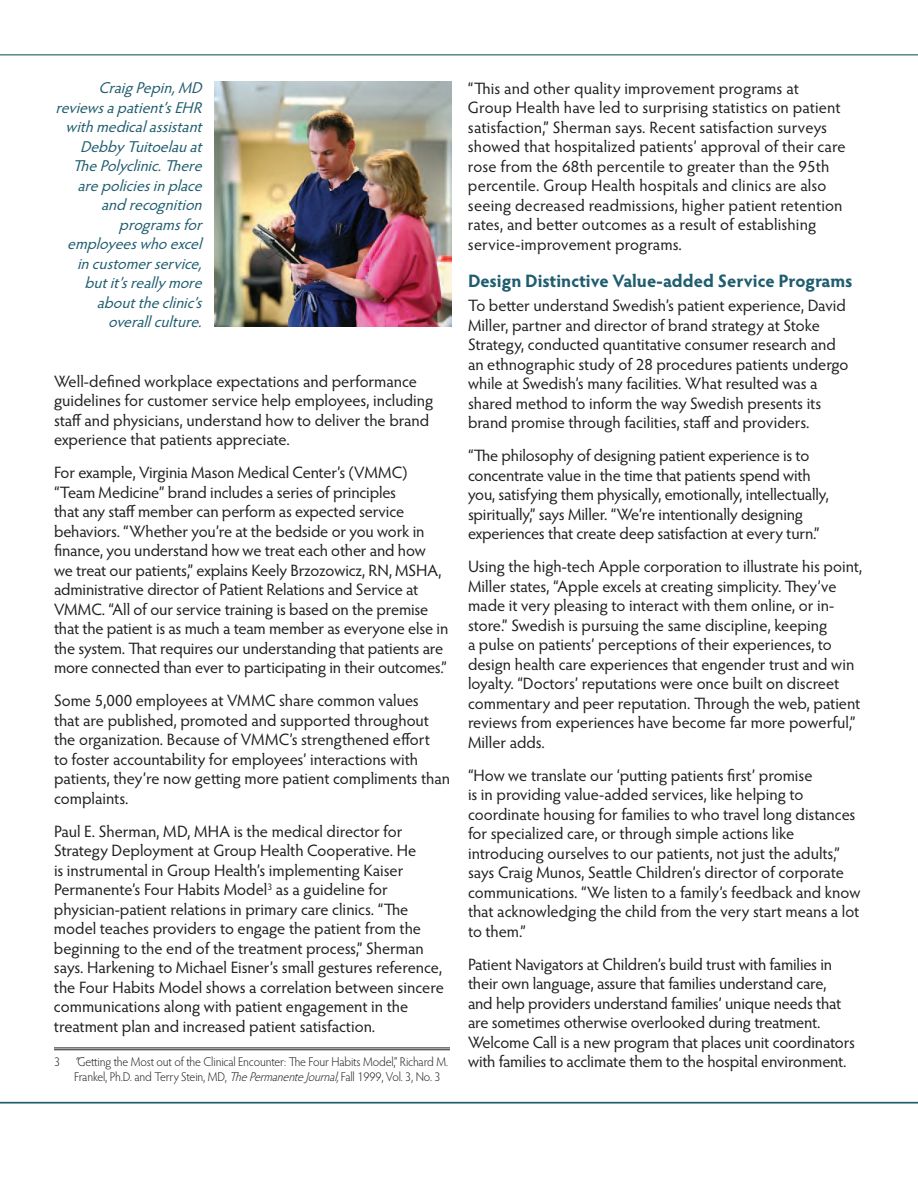
<style>
.page{position:relative;width:918px;height:1188px;background:#fff}
.page>*{position:absolute;margin:0;border:0;box-sizing:border-box;transform-origin:0 0}
.t1{font:700 18px "Hypatia Sans Pro";color:#1f5d6f}
.t2{font:16.5px/19.5px "Hypatia Sans Pro";letter-spacing:-.005em;color:#231f20}
.t3{font:italic 15.75px/19.5px "Hypatia Sans Pro";color:#1f5d6f;text-align:right}
.t4{font:300 12.75px/14.2px "Hypatia Sans Pro";letter-spacing:-.01em;color:#231f20;scale:.95 1}
.s1{font-style:italic}
.s2{font-weight:400;font-size:16.5px}
</style>
<div class="page">
<hr style="left:0;top:54px;width:918px;height:1px;background:#1f5d6f">
<hr style="left:0;top:1102px;width:918px;height:2px;background:#1f5d6f">
<hr style="left:54px;top:1048px;width:396px;height:1px;background:#231f20">
<hr style="left:54px;top:1050px;width:396px;height:1px;background:#231f20">
<img style="left:215px;top:82px;width:236px;height:244px">
<p class="t2" style="left:468px;top:78px;width:379px">“This and other quality improvement programs at Group Health have led to surprising statistics on patient satisfaction,” Sherman says. Recent satisfaction surveys showed that hospitalized patients’ approval of their care rose from the 68th percentile to greater than the 95th percentile. Group Health hospitals and clinics are also seeing decreased readmissions, higher patient retention rates, and better outcomes as a result of establishing service-improvement programs.</p>
<p class="t1" style="left:468px;top:268px;width:386px">Design Distinctive Value-added Service Programs</p>
<p class="t2" style="left:468px;top:295px;width:382px">To better understand Swedish’s patient experience, David Miller, partner and director of brand strategy at Stoke Strategy, conducted quantitative consumer research and an ethnographic study of 28 procedures patients undergo while at Swedish’s many facilities. What resulted was a shared method to inform the way Swedish presents its brand promise through facilities, staff and providers.</p>
<p class="t2" style="left:468px;top:445px;width:362px">“The philosophy of designing patient experience is to concentrate value in the time that patients spend with you, satisfying them physically, emotionally, intellectually, spiritually,” says Miller. “We’re intentionally designing experiences that create deep satisfaction at every turn.”</p>
<p class="t2" style="left:468px;top:556px;width:396px">Using the high-tech Apple corporation to illustrate his point, Miller states, “Apple excels at creating simplicity. They’ve made it very pleasing to interact with them online, or in&shy;store.” Swedish is pursuing the same discipline, keeping<br>a pulse on patients’ perceptions of their experiences, to design health care experiences that engender trust and win loyalty. “Doctors’ reputations were once built on discreet commentary and peer reputation. Through the web, patient reviews from experiences have become far more powerful,” Miller adds.</p>
<p class="t2" style="left:468px;top:765px;width:394px">“How we translate our ‘putting patients first’ promise<br>is in providing value-added services, like helping to coordinate housing for families to who travel long distances for specialized care, or through simple actions like introducing ourselves to our patients, not just the adults,” says Craig Munos, Seattle Children’s director of corporate communications. “We listen to a family’s feedback and know that acknowledging the child from the very start means a lot to them.”</p>
<p class="t2" style="left:468px;top:954px;width:388px">Patient Navigators at Children’s build trust with families in their own language, assure that families understand care, and help providers understand families’ unique needs that are sometimes otherwise overlooked during treatment.<br>Welcome Call is a new program that places unit coordinators</p>
<p class="t4" style="left:74px;top:1055px;width:815px;text-indent:-20px">3 <span class="s1">“</span>Getting the Most out of the Clinical Encounter: The Four Habits Model,” Richard M. <span class="s2">with families to acclimate them to the hospital environment.<br></span>Frankel, Ph.D. and Terry Stein, MD, <span class="s1">ThePermanenteJournal,</span>Fall 1999, Vol. 3, No. 3</p>
<p class="t3" style="left:55px;top:78px;width:153px">CraigPepin,MD reviewsapatient’sEHR withmedicalassistant<br>Debby Tuitoelauat<br>ThePolyclinic.There arepoliciesinplace andrecognition programsfor employeeswhoexcel incustomerservice, butit’sreally more abouttheclinic’s overallculture.</p>
<p class="t2" style="left:54px;top:371px;width:381px">Well-defined workplace expectations and performance guidelines for customer service help employees, including staff and physicians, understand how to deliver the brand experience that patients appreciate.</p>
<p class="t2" style="left:54px;top:462px;width:396px">For example, Virginia Mason Medical Center’s (VMMC) “Team Medicine” brand includes a series of principles<br>that any staff member can perform as expected service behaviors. “Whether you’re at the bedside or you work in finance, you understand how we treat each other and how we treat our patients,” explains Keely Brzozowicz, RN, MSHA, administrative director of Patient Relations and Service at VMMC. “All of our service training is based on the premise that the patient is as much a team member as everyone else in the system. That requires our understanding that patients are more connected than ever to participating in their outcomes.”</p>
<p class="t2" style="left:54px;top:690px;width:398px">Some 5,000 employees at VMMC share common values<br>that are published, promoted and supported throughout the organization. Because of VMMC’s strengthened effort<br>to foster accountability for employees’ interactions with patients, they’re now getting more patient compliments than complaints.</p>
<p class="t2" style="left:54px;top:821px;width:391px">Paul E. Sherman, MD, MHA is the medical director for Strategy Deployment at Group Health Cooperative. He<br>is instrumental in Group Health’s implementing Kaiser Permanente’s Four Habits Model<sup>3</sup> as a guideline for physician-patient relations in primary care clinics. “The model teaches providers to engage the patient from the beginning to the end of the treatment process,” Sherman says. Harkening to Michael Eisner’s small gestures reference, the Four Habits Model shows a correlation between sincere communications along with patient engagement in the treatment plan and increased patient satisfaction.</p>
</div>
